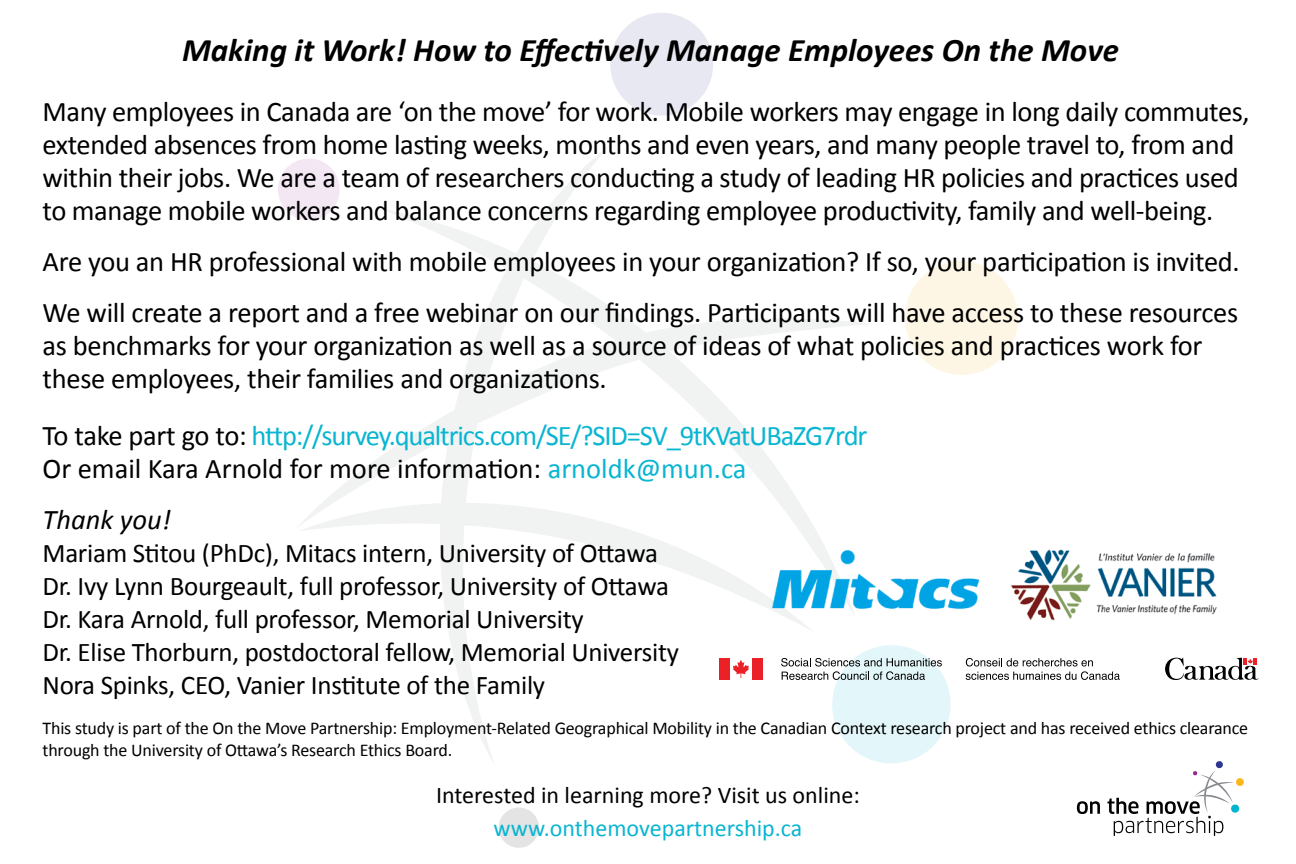
<style>
.page{position:relative;width:1296px;height:864px;background:#fff}
.page>*{position:absolute;margin:0;border:0;box-sizing:border-box;transform-origin:0 0}
.t1{font:italic 700 33px "Calibri";color:#000}
.t2{font:28.5px/33px "Calibri";letter-spacing:-.015em;color:#000}
.t3{font:28.5px/33px "Calibri";letter-spacing:-.02em;color:#09b5d1}
.t4{font:italic 28.5px "Calibri";color:#000}
.t5{font:27px/33px "Calibri";letter-spacing:-.01em;color:#000}
.t6{font:24px "Calibri";color:#000}
.t7{font:24px "Calibri";color:#09b5d1}
.t8{font:18px/21.6px "Calibri";letter-spacing:-.01em;color:#000}
.s1{color:#000}
</style>
<div class="page">
<svg style="left:610px;top:13px;width:103px;height:103px"></svg>
<svg style="left:449px;top:148px;width:158px;height:615px"></svg>
<svg style="left:301px;top:529px;width:510px;height:103px"></svg>
<svg style="left:380px;top:208px;width:474px;height:411px"></svg>
<svg style="left:299px;top:316px;width:568px;height:213px"></svg>
<svg style="left:905px;top:261px;width:113px;height:114px"></svg>
<svg style="left:278px;top:158px;width:62px;height:62px"></svg>
<svg style="left:499px;top:807px;width:40px;height:41px"></svg>
<img style="left:770px;top:547px;width:210px;height:64px">
<img style="left:1011px;top:549px;width:206px;height:72px">
<svg style="left:733px;top:660px;width:16px;height:18px"></svg>
<div style="left:752px;top:658px;width:11px;height:22px;background:#ea2127"></div>
<div style="left:719px;top:658px;width:11px;height:22px;background:#ea2127"></div>
<svg style="left:781px;top:645px;width:170px;height:119px"></svg>
<svg style="left:966px;top:658px;width:154px;height:22px"></svg>
<svg style="left:1165px;top:658px;width:94px;height:22px"></svg>
<svg style="left:1077px;top:801px;width:23px;height:13px"></svg>
<svg style="left:1108px;top:761px;width:136px;height:75px"></svg>
<p class="t1" style="left:182px;top:29px;width:938px">Making it Work! How to Effectively Manage Employees On the Move</p>
<p class="t2" style="left:43px;top:95px;width:1209px">Many employees in Canada are ‘on the move’ for work. Mobile workers may engage in long daily commutes, extended absences from home lasting weeks, months and even years, and many people travel to, from and within their jobs. We are a team of researchers conducting a study of leading HR policies and practices used to manage mobile workers and balance concerns regarding employee productivity, family and well-being.</p>
<p class="t2" style="left:43px;top:236px;width:1199px;line-height:51px">Are you an HR professional with mobile employees in your organization? If so, your participation is invited.<br>We will create a report and a free webinar on our findings. Participants will have access to these resources</p>
<p class="t2" style="left:43px;top:329px;width:1162px">as benchmarks for your organization as well as a source of ideas of what policies and practices work for these employees, their families and organizations.</p>
<p class="t3" style="left:43px;top:419px;width:826px"><span class="s1">To take part go to:</span> http://survey.qualtrics.com/SE/?SID=SV_9tKVatUBaZG7rdr<br><span class="s1">Or email Kara Arnold for more information:</span> arnoldk@mun.ca</p>
<p class="t4" style="left:43px;top:500px;width:130px">Thank you!</p>
<p class="t5" style="left:43px;top:537px;width:638px">Mariam Stitou (PhDc), Mitacs intern, University of Ottawa Dr. Ivy Lynn Bourgeault, full professor, University of Ottawa Dr. Kara Arnold, full professor, Memorial University<br>Dr. Elise Thorburn, postdoctoral fellow, Memorial University Nora Spinks, CEO, Vanier Institute of the Family</p>
<p class="t8" style="left:43px;top:717px;width:1207px">This study is part of the On the Move Partnership: Employment-Related Geographical Mobility in the Canadian Context research project and has received ethics clearance through the University of Ottawa’s Research Ethics Board.</p>
<p class="t6" style="left:436px;top:780px;width:425px">Interested in learning more? Visit us online:</p>
<p class="t7" style="left:494px;top:813px;width:310px">www.onthemovepartnership.ca</p>
</div>
